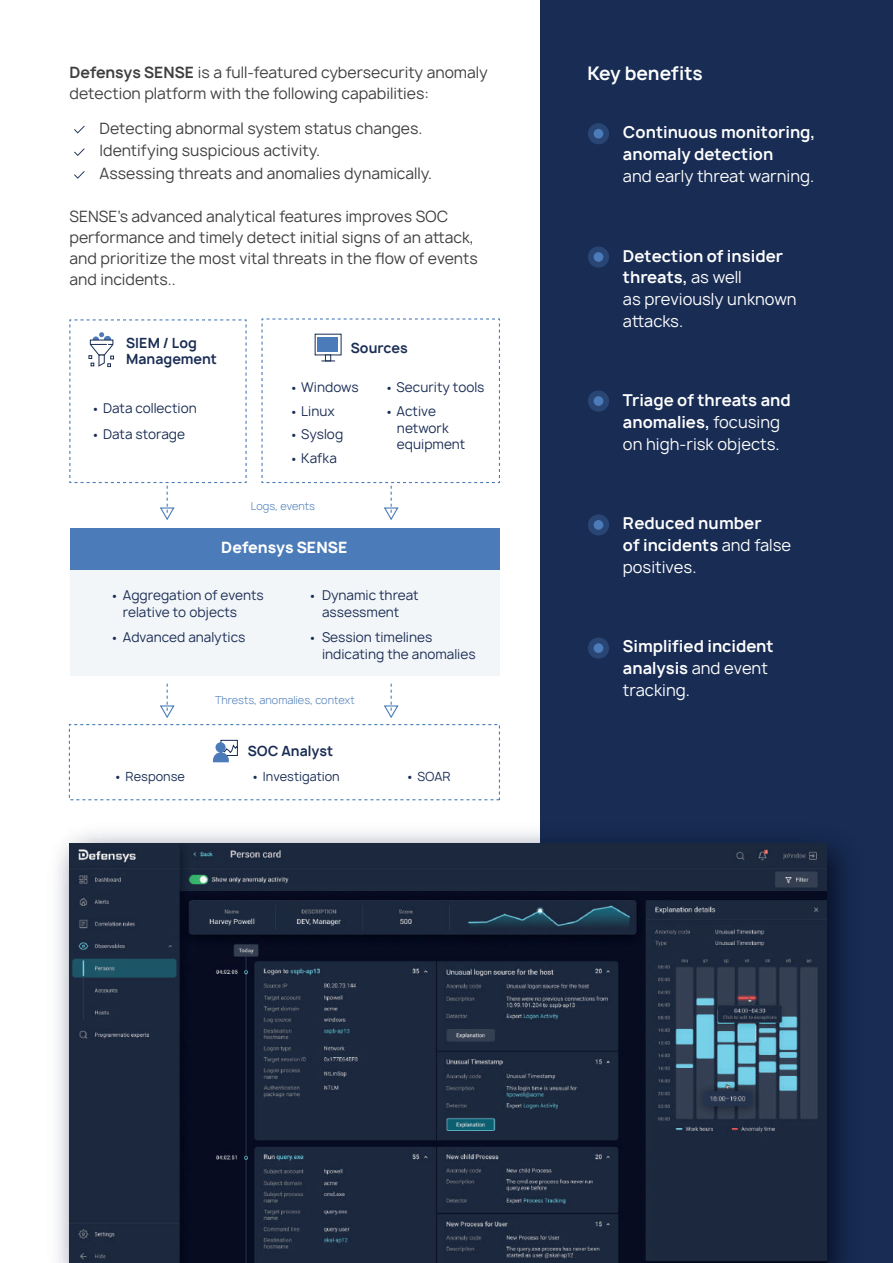
<style>
.page{position:relative;width:893px;height:1263px;background:#fff}
.page>*{position:absolute;margin:0;border:0;box-sizing:border-box;transform-origin:0 0}
.t1{font:700 18px "Manrope";color:#fff}
.t2{font:700 15.75px/21.8px "Manrope";color:#fff}
.t3{font:15.75px/21.8px "Manrope";color:#fff}
.t4{font:15px/21px "Manrope";color:#3e3e3f}
.t5{font:800 15px "Manrope";color:#fff}
.t6{font:700 13.5px/16.2px "Manrope";color:#192c54}
.t7{font:12.9px/16.6px "Manrope";color:#192c54}
.t8{font:12.15px "Manrope";color:#192c54}
.t9{font:300 10.5px "Manrope";color:#4b7cb9}
.s1{font-weight:700}
.s2{font-size:12.9px}
.s3{font-weight:400}
</style>
<div class="page">
<div style="left:541px;top:0;width:352px;height:1263px;background:#182c54"></div>
<div style="left:70px;top:528px;width:429px;height:148px;background:#f3f6f8"></div>
<div style="left:70px;top:528px;width:429px;height:41px;background:#4b7cb9"></div>
<div style="left:588px;top:123px;width:21px;height:21px;background:#284574;border-radius:50%"></div>
<div style="left:594px;top:129px;width:9px;height:10px;background:#4b7cb9;border-radius:50%"></div>
<svg style="left:588px;top:246px;width:21px;height:22px"></svg>
<div style="left:594px;top:252px;width:9px;height:10px;background:#4b7cb9;border-radius:50%"></div>
<svg style="left:588px;top:390px;width:21px;height:22px"></svg>
<div style="left:594px;top:396px;width:9px;height:10px;background:#4b7cb9;border-radius:50%"></div>
<svg style="left:588px;top:514px;width:21px;height:21px"></svg>
<div style="left:594px;top:520px;width:9px;height:10px;background:#4b7cb9;border-radius:50%"></div>
<svg style="left:588px;top:637px;width:21px;height:22px"></svg>
<div style="left:594px;top:643px;width:9px;height:10px;background:#4b7cb9;border-radius:50%"></div>
<svg style="left:160px;top:683px;width:15px;height:35px"></svg>
<svg style="left:384px;top:683px;width:15px;height:35px"></svg>
<svg style="left:261px;top:318px;width:239px;height:202px"></svg>
<div style="left:318px;top:337px;width:20px;height:14px;background:#4b7cb9"></div>
<div style="left:69px;top:724px;width:431px;height:76px;border:1px dashed #4b7cb9"></div>
<div style="left:221px;top:740px;width:17px;height:16px;background:#fff;border:1px solid #192c54"></div>
<svg style="left:213px;top:744px;width:24px;height:18px"></svg>
<div style="left:215px;top:742px;width:11px;height:10px;background:#4b7cb9;border-radius:50%"></div>
<svg style="left:69px;top:319px;width:178px;height:201px"></svg>
<svg style="left:74px;top:126px;width:11px;height:7px"></svg>
<svg style="left:74px;top:148px;width:11px;height:8px"></svg>
<svg style="left:74px;top:171px;width:11px;height:8px"></svg>
<img style="left:57px;top:814px;width:789px;height:449px">
<img style="left:69px;top:844px;width:757px;height:419px">
<p class="t4" style="left:70px;top:62px;width:420px"><span class="s1">Defensys SENSE</span> is a full-featured cybersecurity anomaly detection platform with the following capabilities:</p>
<p class="t4" style="left:100px;top:117px;width:334px;line-height:22.5px">Detecting abnormal system status changes.<br>Identifying suspicious activity.<br>Assessing threats and anomalies dynamically.</p>
<p class="t4" style="left:70px;top:206px;width:410px">SENSE’s advanced analytical features improves SOC performance and timely detect initial signs of an attack, and prioritize the most vital threats in the flow of events and incidents..</p>
<p class="t6" style="left:126px;top:335px;width:92px">SIEM / Log<br>Management</p>
<p class="t7" style="left:91px;top:400px;width:107px">• Data collection</p>
<p class="t7" style="left:91px;top:426px;width:95px">• Data storage</p>
<p class="t6" style="left:351px;top:340px;width:58px">Sources</p>
<p class="t7" style="left:289px;top:379px;width:71px">• Windows</p>
<p class="t7" style="left:289px;top:403px;width:47px">• Linux</p>
<p class="t7" style="left:289px;top:426px;width:55px">• Syslog</p>
<p class="t7" style="left:289px;top:450px;width:49px">• Kafka</p>
<p class="t7" style="left:385px;top:379px;width:101px">• Security tools</p>
<p class="t7" style="left:397px;top:403px;width:70px;text-indent:-12px">• Active network equipment</p>
<p class="t9" style="left:251px;top:499px;width:65px">Logs, events</p>
<p class="t5" style="left:221px;top:538px;width:128px">Defensys SENSE</p>
<p class="t7" style="left:123px;top:587px;width:142px;text-indent:-13px">• Aggregation of events relative to objects</p>
<p class="t7" style="left:110px;top:629px;width:137px">• Advanced analytics</p>
<p class="t7" style="left:308px;top:587px;width:112px">• Dynamic threat</p>
<p class="t7" style="left:308px;top:629px;width:126px">• Session timelines</p>
<p class="t7" style="left:322px;top:603px;width:79px">assessment</p>
<p class="t7" style="left:322px;top:646px;width:155px">indicating the anomalies</p>
<p class="t9" style="left:215px;top:693px;width:141px">Thrests, anomalies, context</p>
<p class="t6" style="left:248px;top:742px;width:87px">SOC Analyst</p>
<p class="t8" style="left:114px;top:769px;width:73px"><span class="s2">•</span> Response</p>
<p class="t8" style="left:251px;top:769px;width:90px"><span class="s2">•</span> Investigation</p>
<p class="t8" style="left:406px;top:769px;width:47px"><span class="s2">•</span> SOAR</p>
<p class="t1" style="left:587px;top:62px;width:117px">Key benefits</p>
<p class="t2" style="left:623px;top:122px;width:194px">Continuous monitoring, anomaly detection</p>
<p class="t3" style="left:623px;top:165px;width:193px">and early threat warning.</p>
<p class="t3" style="left:623px;top:245px;width:175px"><span class="s1">Detection of insider threats,</span> as well<br>as previously unknown attacks.</p>
<p class="t2" style="left:623px;top:390px;width:169px">Triage of threats and anomalies, <span class="s3">focusing on high-risk objects.</span></p>
<p class="t2" style="left:623px;top:513px;width:170px">Reduced number<br>of incidents <span class="s3">and false positives.</span></p>
<p class="t2" style="left:623px;top:636px;width:152px">Simplified incident analysis <span class="s3">and event tracking.</span></p>
</div>
